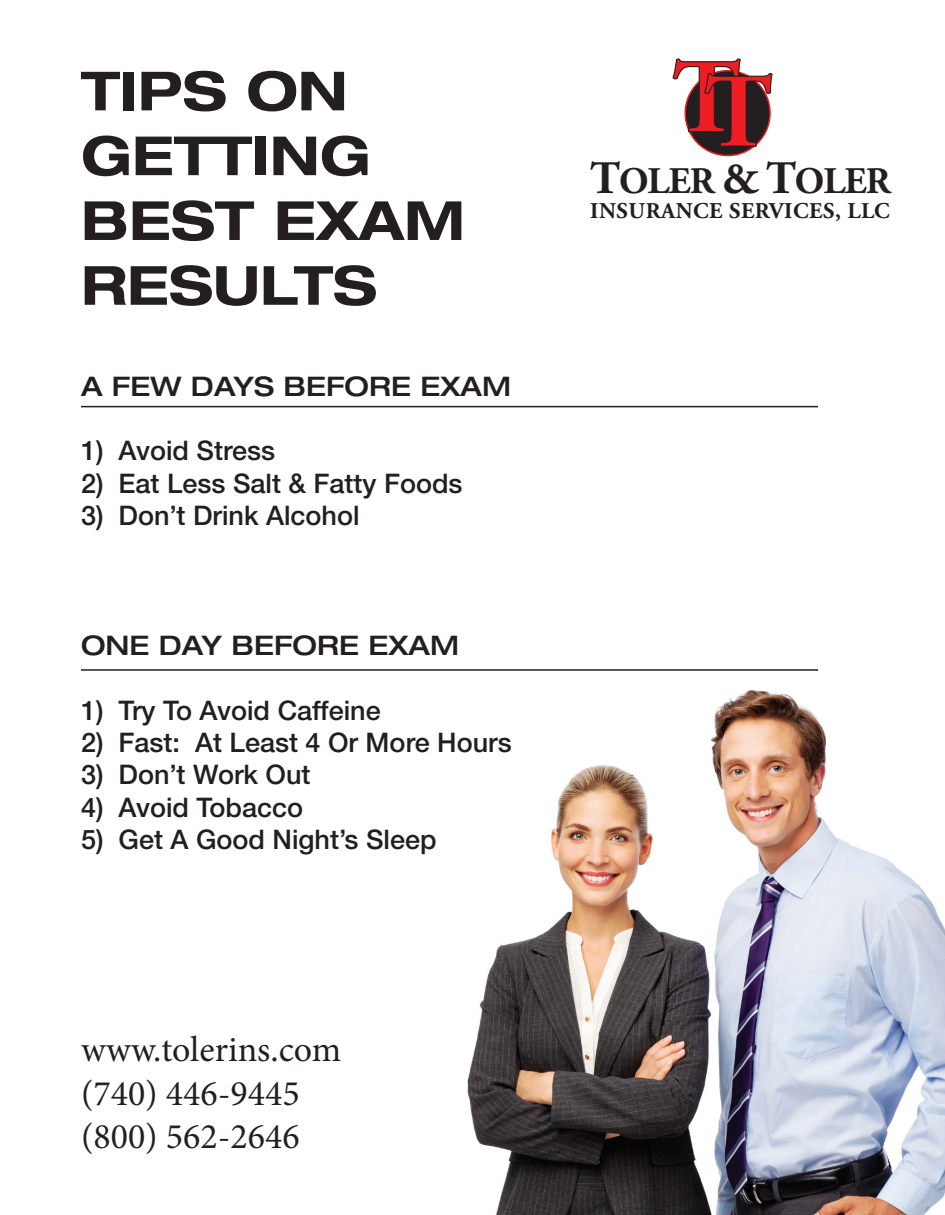
<style>
.page{position:relative;width:945px;height:1215px;background:#fff}
.page>*{position:absolute;margin:0;border:0;box-sizing:border-box;transform-origin:0 0}
.t1{font:700 105.75px "Adobe Garamond Pro";color:#ee1d23}
.t2{font:700 expanded 54px/64.8px "Helvetica Neue LT Std";color:#231f20}
.t3{font:700 37.5px "Adobe Garamond Pro";letter-spacing:-.025em;color:#231f20}
.t4{font:36px/43.2px "Minion Pro";color:#231f20}
.t5{font:500 27px "Helvetica Neue LT Std";color:#231f20}
.t6{font:500 expanded 27px "Helvetica Neue LT Std";color:#231f20}
.t7{font:700 22.5px "Adobe Garamond Pro";letter-spacing:.025em;color:#231f20}
.s1{font-size:46.5px}
.s2{font-size:45px}
</style>
<div class="page">
<svg style="left:685px;top:71px;width:85px;height:85px"></svg>
<svg style="left:672px;top:58px;width:101px;height:89px"></svg>
<img style="left:467px;top:669px;width:478px;height:546px">
<hr style="left:81px;top:406px;width:737px;height:1px;background:#231f20">
<hr style="left:81px;top:669px;width:737px;height:2px;background:#231f20">
<h2 class="t2" style="left:81px;top:57px;width:386px">TIPS ON<br>GETTING<br>BEST EXAM<br>RESULTS</h2>
<p class="t6" style="left:81px;top:369px;width:432px">A FEW DAYS BEFORE EXAM</p>
<p class="t5" style="left:81px;top:435px;width:196px">1) Avoid Stress</p>
<p class="t5" style="left:81px;top:467px;width:383px">2) Eat Less Salt &amp; Fatty Foods</p>
<p class="t5" style="left:81px;top:500px;width:280px">3) Don’t Drink Alcohol</p>
<p class="t6" style="left:81px;top:628px;width:380px">ONE DAY BEFORE EXAM</p>
<p class="t5" style="left:81px;top:694px;width:301px">1) Try To Avoid Caffeine</p>
<p class="t5" style="left:81px;top:726px;width:432px">2) Fast: At Least 4 Or More Hours</p>
<p class="t5" style="left:81px;top:759px;width:231px">3) Don’t Work Out</p>
<p class="t5" style="left:81px;top:791px;width:224px">4) Avoid Tobacco</p>
<p class="t5" style="left:81px;top:824px;width:357px">5) Get A Good Night’s Sleep</p>
<h3 class="t4" style="left:81px;top:1028px;width:262px">www.tolerins.com (740) 446-9445 (800) 562-2646</h3>
<h1 class="t1" style="left:672px;top:44px;width:102px">TT</h1>
<h3 class="t3" style="left:590px;top:160px;width:302px"><span class="s1">T</span>OLER <span class="s2">&amp;</span> <span class="s1">T</span>OLER</h3>
<p class="t7" style="left:590px;top:198px;width:301px">INSURANCE SERVICES, LLC</p>
</div>
